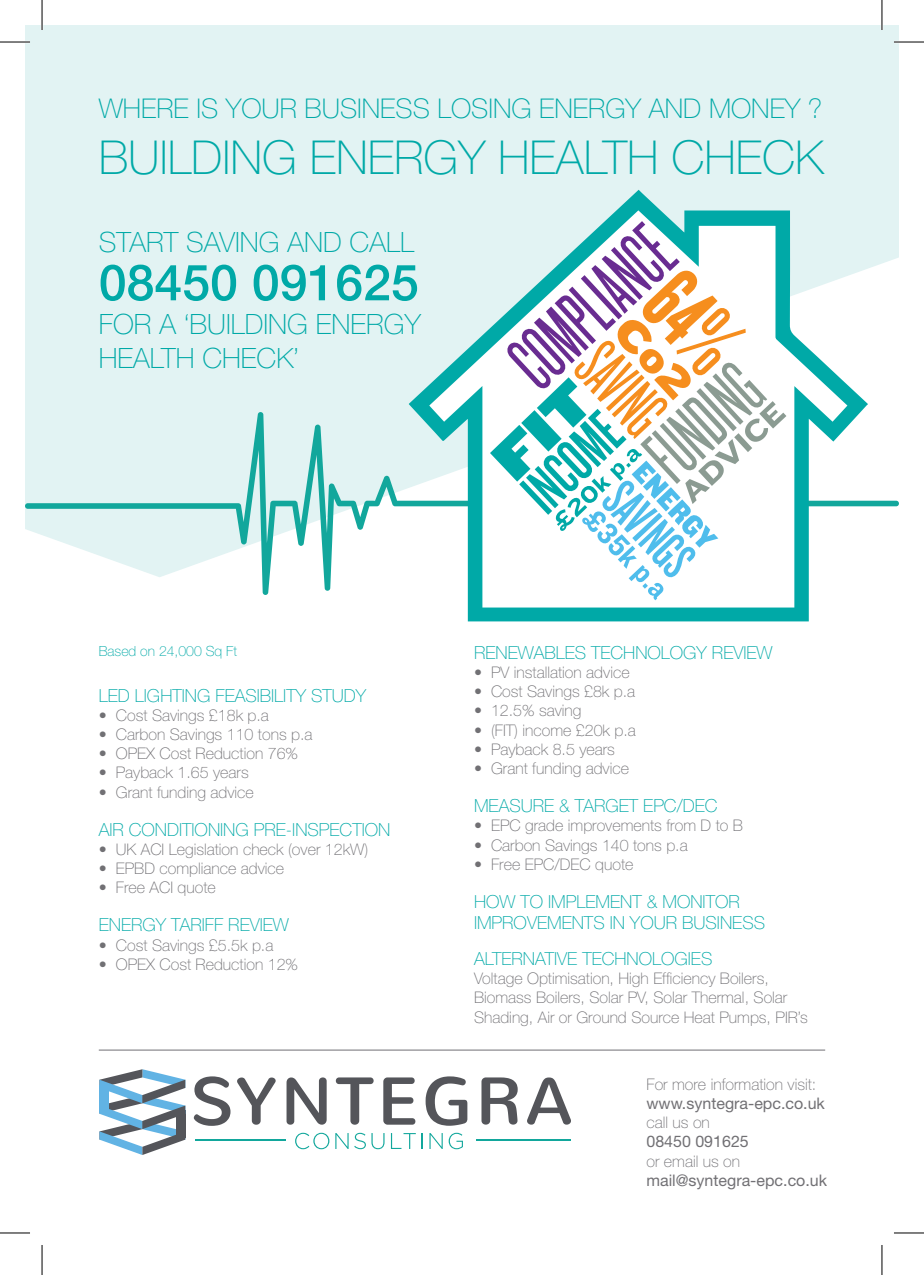
<style>
.page{position:relative;width:924px;height:1275px;background:#fff}
.page>*{position:absolute;margin:0;border:0;box-sizing:border-box;transform-origin:0 0}
.t1{font:500 50px "Helvetica Neue LT Std";color:#00a9a7}
.t2{font:100 46.8px "Helvetica Neue LT Std";color:#00a9a7}
.t3{font:100 28px "Helvetica Neue LT Std";color:#00a9a7}
.t4{font:100 27.2px "Helvetica Neue LT Std";color:#00a9a7}
.t5{font:100 18px/21.6px "Helvetica Neue LT Std";color:#00a9a7}
.t6{font:100 16px/19.2px "Helvetica Neue LT Std";color:#717074}
.t7{font:16px/19.2px "Helvetica Neue LT Std";color:#717074}
.t8{font:100 14px "Helvetica Neue LT Std";color:#00a9a7}
.s1{font-weight:100}
</style>
<div class="page">
<svg style="left:295px;top:1132px;width:34px;height:17px"></svg>
<svg style="left:335px;top:1133px;width:13px;height:16px"></svg>
<svg style="left:354px;top:1132px;width:30px;height:17px"></svg>
<svg style="left:391px;top:1133px;width:24px;height:16px"></svg>
<svg style="left:421px;top:1133px;width:1px;height:16px"></svg>
<svg style="left:429px;top:1133px;width:13px;height:16px"></svg>
<svg style="left:448px;top:1132px;width:14px;height:17px"></svg>
<hr style="left:195px;top:1139px;width:91px;height:2px;background:#12a79c">
<hr style="left:476px;top:1139px;width:94px;height:2px;background:#12a79c">
<svg style="left:99px;top:1069px;width:86px;height:86px"></svg>
<div style="left:99px;top:1085px;width:9px;height:27px;background:#61b3e4"></div>
<svg style="left:194px;top:1076px;width:36px;height:49px"></svg>
<svg style="left:237px;top:1077px;width:38px;height:47px"></svg>
<svg style="left:286px;top:1077px;width:40px;height:47px"></svg>
<svg style="left:335px;top:1077px;width:38px;height:47px"></svg>
<svg style="left:383px;top:1077px;width:32px;height:47px"></svg>
<svg style="left:425px;top:1076px;width:42px;height:49px"></svg>
<svg style="left:481px;top:1077px;width:36px;height:47px"></svg>
<svg style="left:527px;top:1077px;width:43px;height:47px"></svg>
<div style="left:25px;top:25px;width:873px;height:387px;background:#e2f3f3"></div>
<svg style="left:25px;top:412px;width:873px;height:183px;fill:#e2f3f3"></svg>
<hr style="left:99px;top:1049px;width:725px;height:1px;background:#717074">
<svg style="left:408px;top:190px;width:459px;height:431px"></svg>
<hr style="left:0;top:41px;width:30px;height:2px;background:#fff">
<hr style="left:893px;top:41px;width:30px;height:2px;background:#fff">
<hr style="left:41px;top:0;width:2px;height:30px;background:#fff">
<hr style="left:880px;top:0;width:2px;height:30px;background:#fff">
<hr style="left:0;top:42px;width:30px;height:1px;background:#000">
<hr style="left:893px;top:42px;width:30px;height:1px;background:#000">
<hr style="left:0;top:1232px;width:30px;height:1px;background:#000">
<hr style="left:893px;top:1232px;width:30px;height:1px;background:#000">
<hr style="left:42px;top:0;width:1px;height:30px;background:#000">
<hr style="left:42px;top:1245px;width:1px;height:30px;background:#000">
<hr style="left:881px;top:0;width:1px;height:30px;background:#000">
<hr style="left:881px;top:1245px;width:1px;height:30px;background:#000">
<p class="t4" style="left:99px;top:93px;width:724px">WHERE IS YOUR BUSINESS LOSING ENERGY AND MONEY ?</p>
<p class="t2" style="left:99px;top:131px;width:726px">BUILDING ENERGY HEALTH CHECK</p>
<p class="t3" style="left:99px;top:226px;width:316px">START SAVING AND CALL</p>
<p class="t1" style="left:99px;top:253px;width:321px">08450 091625</p>
<p class="t3" style="left:99px;top:308px;width:323px">FOR A ‘BUILDING ENERGY</p>
<p class="t3" style="left:99px;top:341px;width:202px">HEALTH CHECK’</p>
<p class="t8" style="left:99px;top:643px;width:140px">Based on 24,000 Sq Ft</p>
<p class="t5" style="left:99px;top:684px;width:269px">LED LIGHTING FEASIBILITY STUDY</p>
<p class="t6" style="left:99px;top:705px;width:171px">• Cost Savings £18k p.a</p>
<p class="t6" style="left:99px;top:724px;width:215px">• Carbon Savings 110 tons p.a</p>
<p class="t6" style="left:99px;top:744px;width:201px">• OPEX Cost Reduction 76%</p>
<p class="t6" style="left:99px;top:763px;width:151px">• Payback 1.65 years</p>
<p class="t6" style="left:99px;top:782px;width:156px">• Grant funding advice</p>
<p class="t5" style="left:99px;top:818px;width:293px">AIR CONDITIONING PRE-INSPECTION</p>
<p class="t6" style="left:99px;top:839px;width:271px">• UK ACI Legislation check (over 12kW)</p>
<p class="t6" style="left:99px;top:858px;width:187px">• EPBD compliance advice</p>
<p class="t6" style="left:99px;top:878px;width:118px">• Free ACI quote</p>
<p class="t5" style="left:99px;top:914px;width:191px">ENERGY TARIFF REVIEW</p>
<p class="t6" style="left:99px;top:935px;width:176px">• Cost Savings £5.5k p.a</p>
<p class="t6" style="left:99px;top:954px;width:201px">• OPEX Cost Reduction 12%</p>
<p class="t5" style="left:474px;top:641px;width:300px">RENEWABLES TECHNOLOGY REVIEW</p>
<p class="t6" style="left:474px;top:663px;width:157px">• PV installation advice</p>
<p class="t6" style="left:474px;top:682px;width:163px">• Cost Savings £8k p.a</p>
<p class="t6" style="left:474px;top:701px;width:109px">• 12.5% saving</p>
<p class="t6" style="left:474px;top:720px;width:163px">• (FIT) income £20k p.a</p>
<p class="t6" style="left:474px;top:739px;width:142px">• Payback 8.5 years</p>
<p class="t6" style="left:474px;top:759px;width:156px">• Grant funding advice</p>
<p class="t5" style="left:474px;top:795px;width:245px">MEASURE &amp; TARGET EPC/DEC</p>
<p class="t6" style="left:474px;top:816px;width:270px">• EPC grade improvements from D to B</p>
<p class="t6" style="left:474px;top:835px;width:215px">• Carbon Savings 140 tons p.a</p>
<p class="t6" style="left:474px;top:854px;width:161px">• Free EPC/DEC quote</p>
<p class="t5" style="left:474px;top:890px;width:292px">HOW TO IMPLEMENT &amp; MONITOR<br>IMPROVEMENTS IN YOUR BUSINESS</p>
<p class="t5" style="left:474px;top:947px;width:240px">ALTERNATIVE TECHNOLOGIES</p>
<p class="t6" style="left:474px;top:969px;width:335px">Voltage Optimisation, High Efficiency Boilers,<br>Biomass Boilers, Solar PV, Solar Thermal, Solar<br>Shading, Air or Ground Source Heat Pumps, PIR’s</p>
<p class="t7" style="left:646px;top:1074px;width:180px"><span class="s1">For more information visit: </span>www.syntegra-epc.co.uk <span class="s1">call us on<br></span>08450 091625</p>
<p class="t6" style="left:646px;top:1151px;width:95px">or email us on</p>
<p class="t7" style="left:646px;top:1170px;width:182px">mail@syntegra-epc.co.uk</p>
</div>
